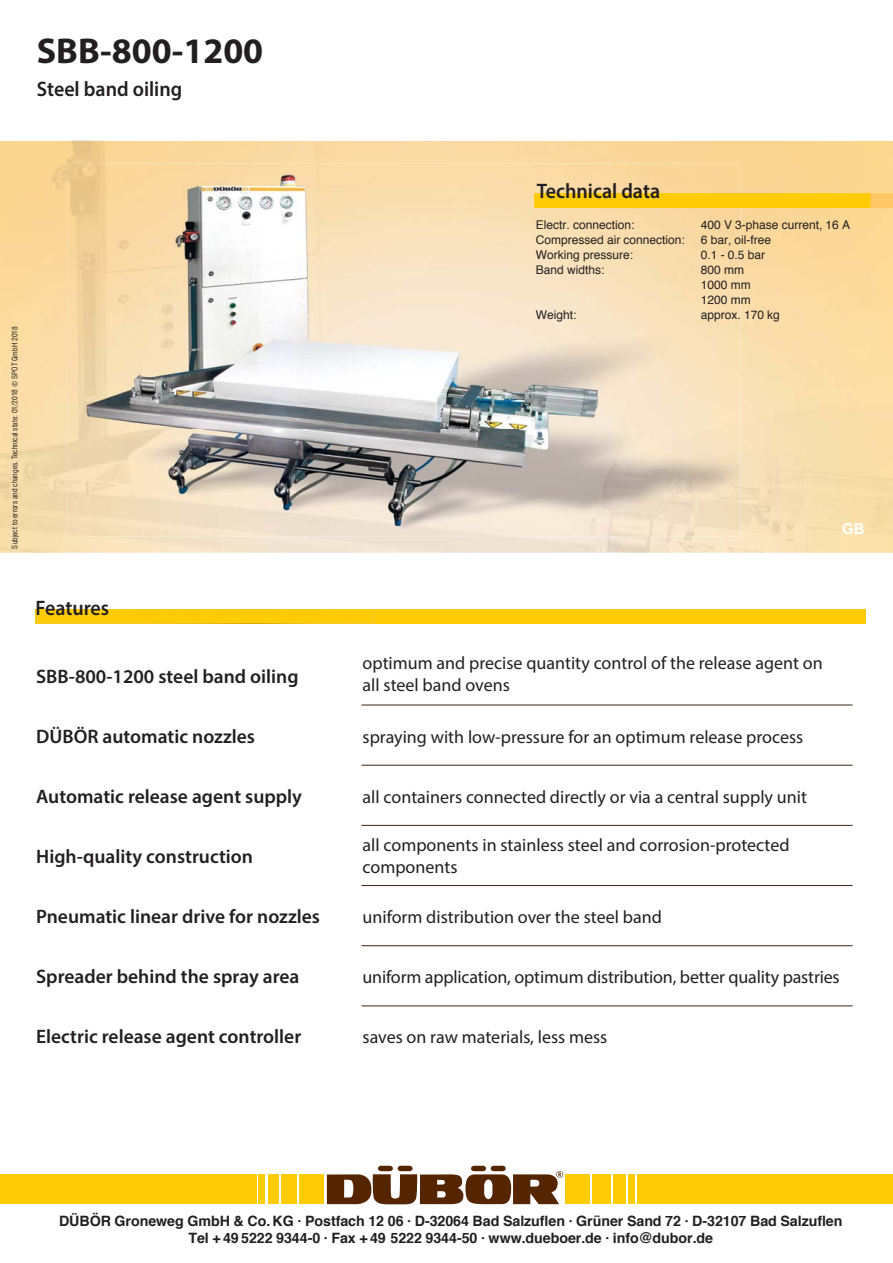
<style>
.page{position:relative;width:893px;height:1263px;background:#fff}
.page>*{position:absolute;margin:0;border:0;box-sizing:border-box;transform-origin:0 0}
.t1{font:700 36px "Myriad Pro";color:#231f20}
.t2{font:600 21px "Myriad Pro";color:#231f20;scale:.95 1}
.t3{font:600 19.5px "Myriad Pro";color:#231f20}
.t4{font:18px/21.6px "Myriad Pro";color:#231f20}
.t5{font:700 15px "Arial";color:#fff}
.t6{font:700 14.25px/17.1px "Helvetica";letter-spacing:-.005em;color:#231f20;text-align:center}
.t7{font:12px/15px "Helvetica";color:#231f20}
.t8{font:condensed 7.5px "Swiss 721 BT";color:#231f20}
</style>
<div class="page">
<div style="left:35px;top:609px;width:831px;height:15px;background:#ffcb04"></div>
<div style="left:565px;top:1174px;width:24px;height:30px;background:#ffcb04"></div>
<div style="left:592px;top:1174px;width:18px;height:30px;background:#ffcb04"></div>
<div style="left:613px;top:1174px;width:12px;height:30px;background:#ffcb04"></div>
<div style="left:628px;top:1174px;width:6px;height:30px;background:#ffcb04"></div>
<div style="left:638px;top:1174px;width:255px;height:30px;background:#ffcb04"></div>
<div style="left:300px;top:1174px;width:24px;height:30px;background:#ffcb04"></div>
<div style="left:281px;top:1174px;width:16px;height:30px;background:#ffcb04"></div>
<div style="left:268px;top:1174px;width:10px;height:30px;background:#ffcb04"></div>
<div style="left:259px;top:1174px;width:6px;height:30px;background:#ffcb04"></div>
<div style="left:0;top:1174px;width:256px;height:30px;background:#ffcb04"></div>
<svg style="left:327px;top:1166px;width:236px;height:39px"></svg>
<hr style="left:361px;top:705px;width:491px;height:1px;background:#3d2514">
<hr style="left:361px;top:885px;width:491px;height:1px;background:#3d2514">
<hr style="left:361px;top:765px;width:491px;height:1px;background:#3d2514">
<hr style="left:361px;top:825px;width:491px;height:1px;background:#3d2514">
<hr style="left:361px;top:945px;width:491px;height:1px;background:#3d2514">
<hr style="left:361px;top:1005px;width:491px;height:1px;background:#3d2514">
<img style="left:0;top:141px;width:103px;height:412px">
<img style="left:737px;top:191px;width:156px;height:362px">
<img style="left:870px;top:193px;width:23px;height:15px">
<div style="left:740px;top:193px;width:130px;height:15px;background:#ffcb04"></div>
<img style="left:68px;top:164px;width:672px;height:372px">
<h1 class="t1" style="left:37px;top:28px;width:228px">SBB-800-1200</h1>
<p class="t2" style="left:37px;top:76px;width:154px">Steel band oiling</p>
<p class="t8" style="left:10px;top:549px;width:224px;rotate:-90deg">Subject to errors and changes. Technical state: 01/2018 © SPOT GmbH 2018</p>
<p class="t2" style="left:35px;top:595px;width:79px">Features</p>
<p class="t3" style="left:36px;top:664px;width:264px">SBB-800-1200 steel band oiling</p>
<p class="t3" style="left:36px;top:724px;width:220px">DÜBÖR automatic nozzles</p>
<p class="t3" style="left:36px;top:784px;width:267px">Automatic release agent supply</p>
<p class="t3" style="left:36px;top:844px;width:218px">High-quality construction</p>
<p class="t3" style="left:36px;top:904px;width:285px">Pneumatic linear drive for nozzles</p>
<p class="t3" style="left:36px;top:964px;width:265px">Spreader behind the spray area</p>
<p class="t3" style="left:36px;top:1024px;width:267px">Electric release agent controller</p>
<p class="t2" style="left:537px;top:177px;width:131px">Technical data</p>
<p class="t7" style="left:536px;top:218px;width:100px">Electr. connection:</p>
<p class="t7" style="left:701px;top:218px;width:151px">400 V 3-phase current, 16 A</p>
<p class="t7" style="left:536px;top:233px;width:151px">Compressed air connection:</p>
<p class="t7" style="left:701px;top:233px;width:72px">6 bar, oil-free</p>
<p class="t7" style="left:536px;top:248px;width:99px">Working pressure:</p>
<p class="t7" style="left:701px;top:248px;width:66px">0.1 - 0.5 bar</p>
<p class="t7" style="left:536px;top:263px;width:70px">Band widths:</p>
<p class="t7" style="left:701px;top:263px;width:51px">800 mm<br>1000 mm<br>1200 mm</p>
<p class="t7" style="left:536px;top:308px;width:42px">Weight:</p>
<p class="t7" style="left:701px;top:308px;width:81px">approx. 170 kg</p>
<p class="t5" style="left:842px;top:520px;width:24px">GB</p>
<p class="t4" style="left:362px;top:652px;width:462px">optimum and precise quantity control of the release agent on all steel band ovens</p>
<p class="t4" style="left:362px;top:726px;width:442px">spraying with low-pressure for an optimum release process</p>
<p class="t4" style="left:362px;top:786px;width:446px">all containers connected directly or via a central supply unit</p>
<p class="t4" style="left:362px;top:834px;width:429px">all components in stainless steel and corrosion-protected components</p>
<p class="t4" style="left:362px;top:906px;width:301px">uniform distribution over the steel band</p>
<p class="t4" style="left:362px;top:966px;width:479px">uniform application, optimum distribution, better quality pastries</p>
<p class="t4" style="left:362px;top:1026px;width:246px">saves on raw materials, less mess</p>
<p class="t6" style="left:59px;top:1214px;width:785px">DÜBÖR Groneweg GmbH &amp; Co. KG · Postfach 12 06 · D-32064 Bad Salzuflen · Grüner Sand 72 · D-32107 Bad Salzuflen<br>Tel + 49 5222 9344-0 · Fax + 49 5222 9344-50 · www.dueboer.de · info@dubor.de</p>
</div>
